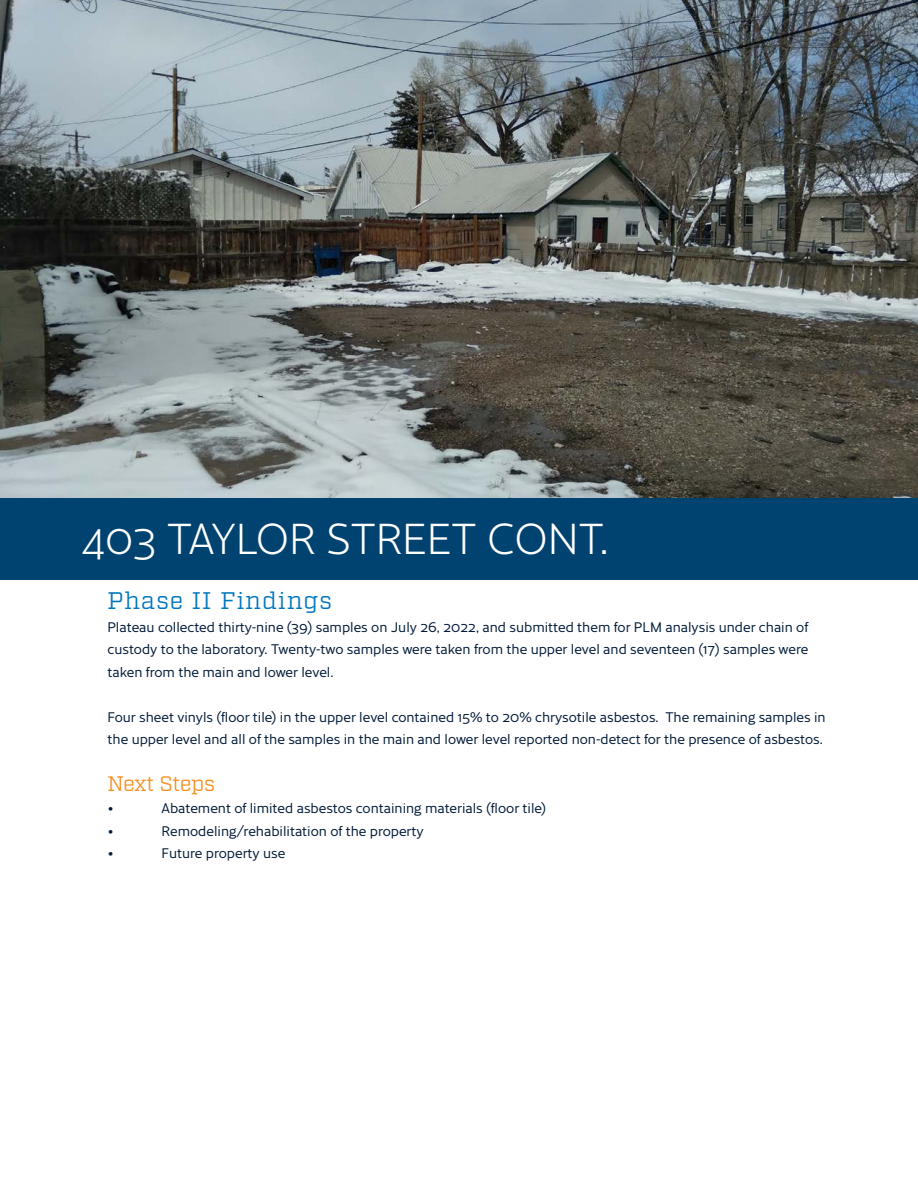
<style>
.page{position:relative;width:918px;height:1188px;background:#fff}
.page>*{position:absolute;margin:0;border:0;box-sizing:border-box;transform-origin:0 0}
.t1{font:300 42px "Cresta";color:#fff}
.t2{font:24px "Factoria";letter-spacing:.045em;color:#0076be}
.t3{font:21px "Factoria";letter-spacing:-.01em;color:#f68f1e}
.t4{font:13.5px/22.5px "Cresta";color:#001a37;text-align:justify}
</style>
<div class="page">
<img style="left:0;top:0;width:918px;height:499px">
<div style="left:0;top:499px;width:918px;height:81px;background:#004270"></div>
<h1 class="t1" style="left:81px;top:507px;width:529px">403 TAYLOR STREET CONT.</h1>
<h2 class="t2" style="left:108px;top:586px;width:226px">Phase II Findings</h2>
<p class="t4" style="left:108px;top:614px;width:702px">Plateau collected thirty-nine (39) samples on July 26, 2022, and submitted them for PLM analysis under chain of custody to the laboratory. Twenty-two samples were taken from the upper level and seventeen (17) samples were taken from the main and lower level.</p>
<p class="t4" style="left:108px;top:704px;width:720px">Four sheet vinyls (floor tile) in the upper level contained 15% to 20% chrysotile asbestos. The remaining samples in the upper level and all of the samples in the main and lower level reported non-detect for the presence of asbestos.</p>
<h3 class="t3" style="left:108px;top:771px;width:109px">Next Steps</h3>
<p class="t4" style="left:108px;top:796px;width:8px">•</p>
<p class="t4" style="left:162px;top:796px;width:386px">Abatement of limited asbestos containing materials (floor tile)</p>
<p class="t4" style="left:108px;top:818px;width:8px">•</p>
<p class="t4" style="left:162px;top:818px;width:264px">Remodeling/rehabilitation of the property</p>
<p class="t4" style="left:108px;top:841px;width:8px">•</p>
<p class="t4" style="left:162px;top:841px;width:125px">Future property use</p>
</div>
